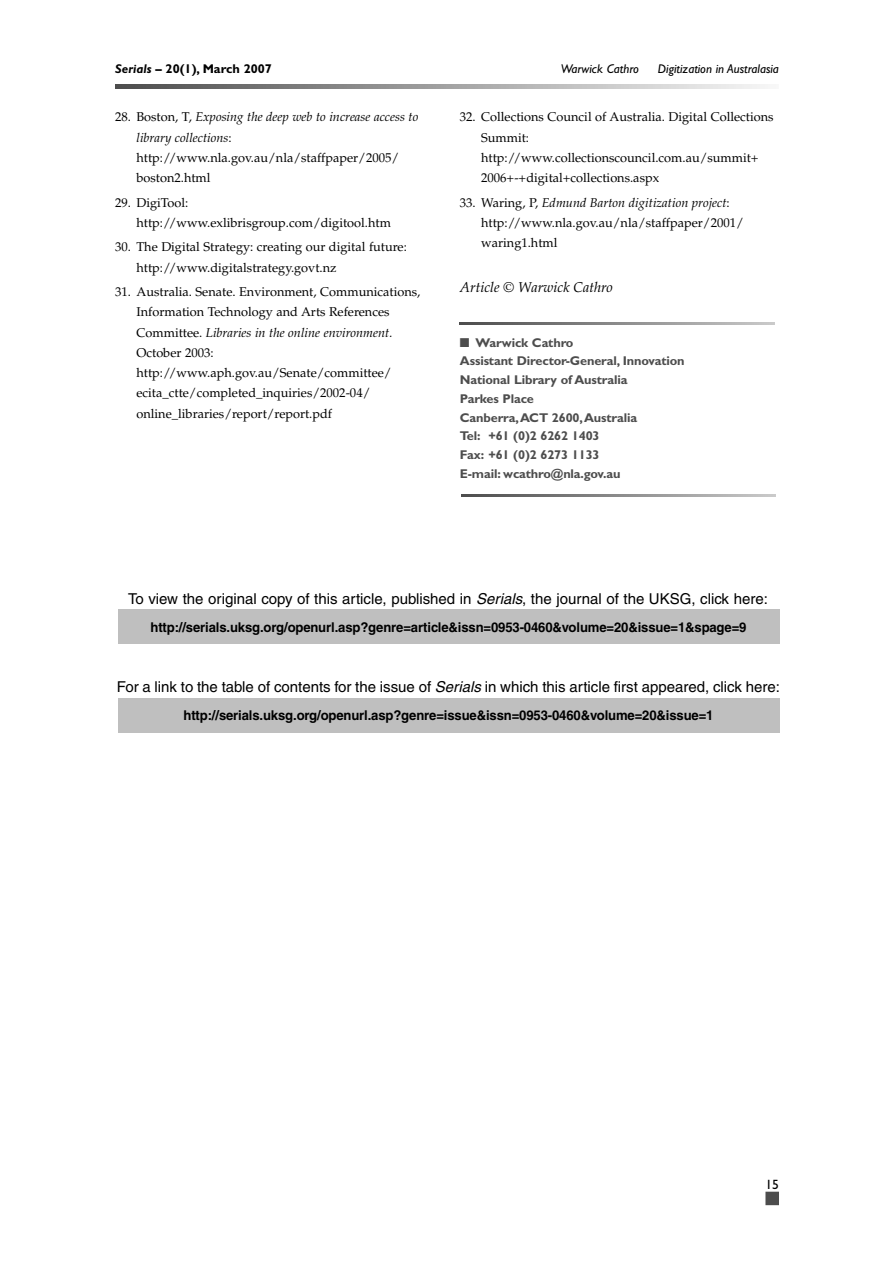
<style>
.page{position:relative;width:893px;height:1263px;background:#fff}
.page>*{position:absolute;margin:0;border:0;box-sizing:border-box;transform-origin:0 0}
.t1{font:15px "Helvetica";color:#000}
.t2{font:italic 14.25px "Palatino";color:#000}
.t3{font:700 13.5px "Helvetica";letter-spacing:-.01em;color:#000}
.t4{font:13.5px "Gill Sans";color:#000}
.t5{font:12.75px/20.2px "Palatino";color:#000}
.t6{font:700 12.75px/18.8px "Gill Sans";letter-spacing:-.01em;color:#4d4d4d}
.t7{font:italic 12.75px "Gill Sans";color:#000}
.t8{font:700 12.75px "Gill Sans";color:#000}
.s1{font-style:italic}
</style>
<div class="page">
<svg style="left:461px;top:495px;width:315px;height:2px"></svg>
<svg style="left:460px;top:323px;width:314px;height:2px"></svg>
<svg style="left:115px;top:85px;width:650px;height:3px;background:#a0a0a0"></svg>
<div style="left:765px;top:1192px;width:14px;height:13px;background:#4d4d4d"></div>
<div style="left:118px;top:610px;width:661px;height:34px;background:#bfbfbf"></div>
<div style="left:118px;top:698px;width:661px;height:35px;background:#bfbfbf"></div>
<p class="t8" style="left:115px;top:64px;width:158px"><span class="s1">Serials</span> – 20(1), March 2007</p>
<p class="t7" style="left:561px;top:64px;width:79px">Warwick Cathro</p>
<p class="t7" style="left:658px;top:64px;width:122px">Digitization in Australasia</p>
<p class="t5" style="left:136px;top:108px;width:283px;text-indent:-21px">28. Boston, T, <span class="s1">Exposing the deep web to increase access to library collections</span>: http://www.nla.gov.au/nla/staffpaper/2005/ boston2.html</p>
<p class="t5" style="left:136px;top:194px;width:256px;text-indent:-21px">29. DigiTool: http://www.exlibrisgroup.com/digitool.htm</p>
<p class="t5" style="left:136px;top:238px;width:272px;text-indent:-21px">30. The Digital Strategy: creating our digital future: http://www.digitalstrategy.govt.nz</p>
<p class="t5" style="left:136px;top:283px;width:285px;text-indent:-21px">31. Australia. Senate. Environment, Communications, Information Technology and Arts References Committee. <span class="s1">Libraries in the online environment.<br></span>October 2003: http://www.aph.gov.au/Senate/committee/ ecita_ctte/completed_inquiries/2002-04/ online_libraries/report/report.pdf</p>
<p class="t5" style="left:481px;top:108px;width:294px;text-indent:-21px">32. Collections Council of Australia. Digital Collections Summit: http://www.collectionscouncil.com.au/summit+ 2006+-+digital+collections.aspx</p>
<p class="t5" style="left:481px;top:194px;width:264px;text-indent:-21px">33. Waring, P, <span class="s1">Edmund Barton digitization project</span>: http://www.nla.gov.au/nla/staffpaper/2001/ waring1.html</p>
<p class="t2" style="left:460px;top:282px;width:154px">Article © Warwick Cathro</p>
<p class="t6" style="left:460px;top:334px;width:226px">■ Warwick Cathro<br>Assistant Director-General, Innovation<br>National Library of Australia<br>Parkes Place<br>Canberra,ACT 2600,Australia<br>Tel: +61 (0)2 6262 1403<br>Fax: +61 (0)2 6273 1133<br>E-mail: wcathro@nla.gov.au</p>
<p class="t1" style="left:128px;top:593px;width:641px">To view the original copy of this article, published in <span class="s1">Serials</span>, the journal of the UKSG, click here:</p>
<p class="t3" style="left:150px;top:622px;width:597px">http://serials.uksg.org/openurl.asp?genre=article&amp;issn=0953-0460&amp;volume=20&amp;issue=1&amp;spage=9</p>
<p class="t1" style="left:117px;top:682px;width:664px">For a link to the table of contents for the issue of <span class="s1">Serials</span> in which this article first appeared, click here:</p>
<p class="t3" style="left:183px;top:710px;width:531px">http://serials.uksg.org/openurl.asp?genre=issue&amp;issn=0953-0460&amp;volume=20&amp;issue=1</p>
<p class="t4" style="left:765px;top:1179px;width:15px">15</p>
</div>
